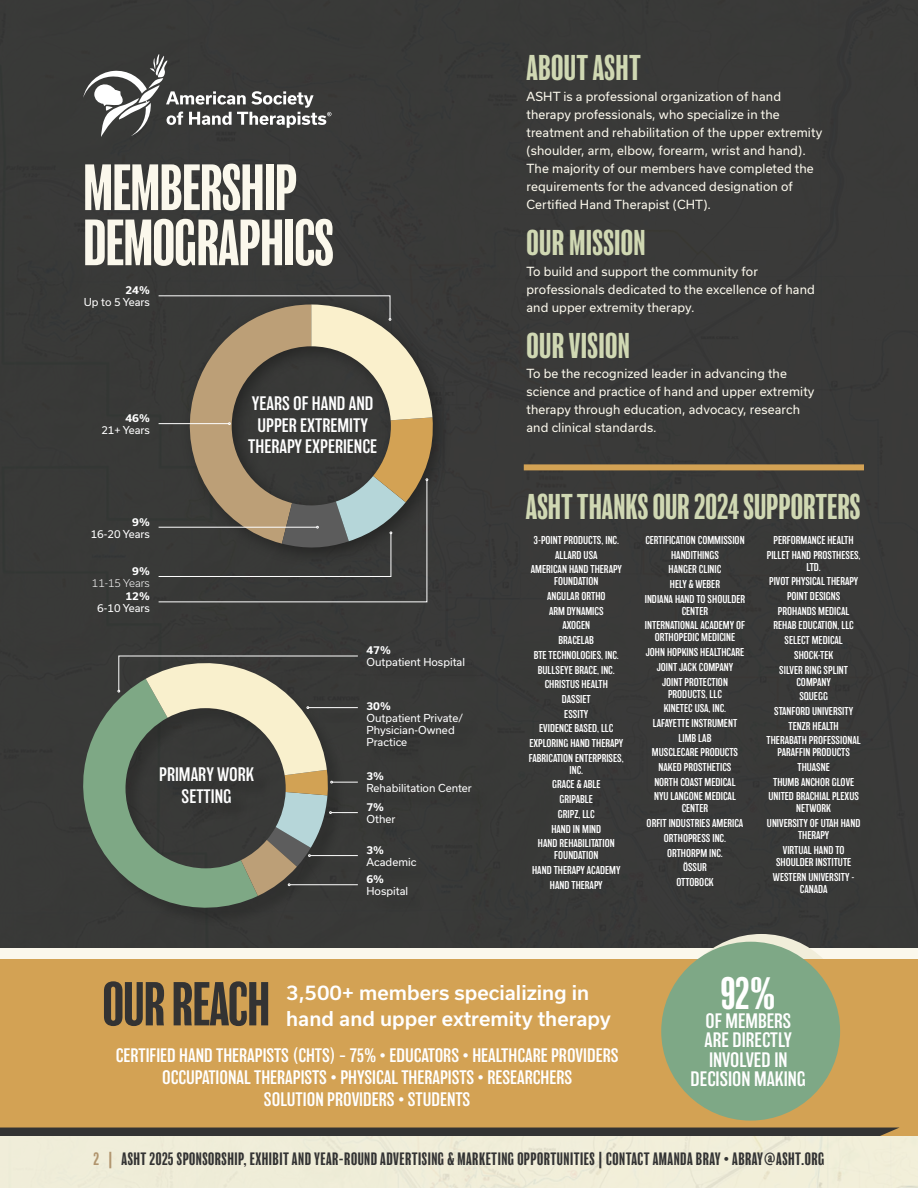
<style>
.page{position:relative;width:918px;height:1188px;background:#fff}
.page>*{position:absolute;margin:0;border:0;box-sizing:border-box;transform-origin:0 0}
.t1{font:condensed 60.15px/55.2px "Balboa";letter-spacing:-.01em;color:#fbf8ec}
.t2{font:condensed 57px "Balboa";letter-spacing:-.01em;color:#333}
.t3{font:condensed 41.7px "Balboa";color:#fff}
.t4{font:condensed 33px "Balboa";letter-spacing:.005em;color:#d0d8b3}
.t5{font:500 19.5px/25.5px "Usual";color:#fff}
.t6{font:300 19.2px/19.2px "Balboa";color:#fff;text-align:center}
.t7{font:300 18px/21.6px "Balboa";color:#fff;text-align:center}
.t8{font:condensed 16.5px "Balboa";letter-spacing:.03em;color:#333}
.t9{font:12px/18px "Usual";letter-spacing:.01em;color:#fbf8ec}
.t10{font:300 10.5px/14.7px "Balboa";color:#fff;text-align:center}
.t11{font:10.5px/12px "Usual";color:#fff}
.t12{font:700 10.5px "Usual";color:#fff}
.t13{font:300 10.5px "Usual";letter-spacing:-.005em;color:#fff}
.s1{color:#b1956e}
</style>
<div class="page">
<div style="left:0;top:0;width:918px;height:948px;background:#393a38"></div>
<div style="left:0;top:948px;width:918px;height:182px;background:#fbf8ec"></div>
<div style="left:672px;top:934px;width:179px;height:179px;background:#f1eeda;border-radius:50%"></div>
<div style="left:0;top:959px;width:918px;height:181px;background:#d3a254"></div>
<svg style="left:83px;top:54px;width:248px;height:82px;background:#595958"></svg>
<div style="left:180px;top:294px;width:272px;height:273px;background:#393938"></div>
<svg style="left:158px;top:295px;width:277px;height:307px"></svg>
<div style="left:661px;top:942px;width:179px;height:179px;background:#7ea886;border-radius:50%"></div>
<div style="left:524px;top:464px;width:340px;height:6px;background:#d3a254"></div>
<div style="left:86px;top:648px;width:404px;height:278px;background:#393938"></div>
<svg style="left:67px;top:679px;width:190px;height:246px"></svg>
<svg style="left:118px;top:646px;width:240px;height:250px"></svg>
<div style="left:0;top:1128px;width:898px;height:8px;background:#333"></div>
<div style="left:0;top:1136px;width:918px;height:52px;background:#f0edd9"></div>
<h1 class="t1" style="left:83px;top:162px;width:252px">MEMBERSHIP<br>DEMOGRAPHICS</h1>
<p class="t12" style="left:126px;top:284px;width:26px">24%</p>
<p class="t11" style="left:84px;top:296px;width:68px">Up to 5 Years</p>
<p class="t12" style="left:125px;top:412px;width:26px">46%</p>
<p class="t11" style="left:101px;top:424px;width:50px">21+ Years</p>
<h3 class="t7" style="left:248px;top:393px;width:130px">YEARS OF HAND AND<br>UPPER EXTREMITY<br>THERAPY EXPERIENCE</h3>
<p class="t12" style="left:132px;top:516px;width:19px">9%</p>
<p class="t11" style="left:91px;top:528px;width:61px">16-20 Years</p>
<p class="t12" style="left:132px;top:565px;width:19px">9%</p>
<p class="t13" style="left:92px;top:577px;width:59px">11-15 Years</p>
<p class="t12" style="left:125px;top:590px;width:26px">12%</p>
<p class="t11" style="left:97px;top:602px;width:54px">6-10 Years</p>
<h3 class="t7" style="left:159px;top:764px;width:96px">PRIMARY WORK<br>SETTING</h3>
<p class="t12" style="left:366px;top:644px;width:26px">47%</p>
<p class="t11" style="left:366px;top:656px;width:100px">Outpatient Hospital</p>
<p class="t12" style="left:366px;top:700px;width:26px">30%</p>
<p class="t11" style="left:366px;top:712px;width:98px">Outpatient Private/<br>Physician-Owned<br>Practice</p>
<p class="t12" style="left:366px;top:770px;width:19px">3%</p>
<p class="t11" style="left:366px;top:782px;width:107px">Rehabilitation Center</p>
<p class="t12" style="left:366px;top:801px;width:19px">7%</p>
<p class="t11" style="left:366px;top:813px;width:30px">Other</p>
<p class="t12" style="left:366px;top:844px;width:19px">3%</p>
<p class="t11" style="left:366px;top:856px;width:51px">Academic</p>
<p class="t12" style="left:366px;top:873px;width:19px">6%</p>
<p class="t11" style="left:366px;top:885px;width:43px">Hospital</p>
<h3 class="t4" style="left:526px;top:51px;width:116px">ABOUT ASHT</h3>
<p class="t9" style="left:526px;top:87px;width:297px">ASHT is a professional organization of hand therapy professionals, who specialize in the treatment and rehabilitation of the upper extremity (shoulder, arm, elbow, forearm, wrist and hand).<br>The majority of our members have completed the requirements for the advanced designation of Certified Hand Therapist (CHT).</p>
<h3 class="t4" style="left:526px;top:226px;width:121px">OUR MISSION</h3>
<p class="t9" style="left:526px;top:262px;width:290px">To build and support the community for professionals dedicated to the excellence of hand and upper extremity therapy.</p>
<h3 class="t4" style="left:526px;top:329px;width:105px">OUR VISION</h3>
<p class="t9" style="left:526px;top:365px;width:290px">To be the recognized leader in advancing the science and practice of hand and upper extremity therapy through education, advocacy, research and clinical standards.</p>
<h3 class="t4" style="left:526px;top:490px;width:336px">ASHT THANKS OUR 2024 SUPPORTERS</h3>
<p class="t10" style="left:531px;top:533px;width:93px">3-POINT PRODUCTS, INC.<br>ALLARD USA<br>AMERICAN HAND THERAPY</p>
<p class="t10" style="left:529px;top:574px;width:96px">FOUNDATION<br>ANGULAR ORTHO<br>ARM DYNAMICS<br>AXOGEN<br>BRACELAB<br>BTE TECHNOLOGIES, INC.<br>BULLSEYE BRACE, INC.<br>CHRISTUS HEALTH<br>DASSIET<br>ESSITY<br>EVIDENCE BASED, LLC<br>EXPLORING HAND THERAPY<br>FABRICATION ENTERPRISES,</p>
<p class="t10" style="left:538px;top:763px;width:78px">INC.<br>GRACE &amp; ABLE<br>GRIPABLE<br>GRIPZ, LLC<br>HAND IN MIND<br>HAND REHABILITATION</p>
<p class="t10" style="left:532px;top:848px;width:90px">FOUNDATION<br>HAND THERAPY ACADEMY<br>HAND THERAPY</p>
<p class="t10" style="left:645px;top:533px;width:102px">CERTIFICATION COMMISSION<br>HANDITHINGS<br>HANGER CLINIC<br>HELY &amp; WEBER<br>INDIANA HAND TO SHOULDER</p>
<p class="t10" style="left:645px;top:604px;width:102px">CENTER<br>INTERNATIONAL ACADEMY OF</p>
<p class="t10" style="left:646px;top:630px;width:100px">ORTHOPEDIC MEDICINE<br>JOHN HOPKINS HEALTHCARE<br>JOINT JACK COMPANY<br>JOINT PROTECTION</p>
<p class="t10" style="left:652px;top:687px;width:88px">PRODUCTS, LLC<br>KINETEC USA, INC.<br>LAFAYETTE INSTRUMENT<br>LIMB LAB<br>MUSCLECARE PRODUCTS<br>NAKED PROSTHETICS<br>NORTH COAST MEDICAL<br>NYU LANGONE MEDICAL</p>
<p class="t10" style="left:647px;top:801px;width:98px">CENTER<br>ORFIT INDUSTRIES AMERICA<br>ORTHOPRESS INC.<br>ORTHORPM INC.<br>ÖSSUR<br>OTTOBOCK</p>
<p class="t10" style="left:767px;top:533px;width:95px">PERFORMANCE HEALTH<br>PILLET HAND PROSTHESES,</p>
<p class="t10" style="left:769px;top:560px;width:91px">LTD.<br>PIVOT PHYSICAL THERAPY<br>POINT DESIGNS<br>PROHANDS MEDICAL<br>REHAB EDUCATION, LLC<br>SELECT MEDICAL<br>SHOCK-TEK<br>SILVER RING SPLINT</p>
<p class="t10" style="left:767px;top:675px;width:96px">COMPANY<br>SQUEGG<br>STANFORD UNIVERSITY<br>TENZR HEALTH<br>THERABATH PROFESSIONAL</p>
<p class="t10" style="left:768px;top:745px;width:92px">PARAFFIN PRODUCTS<br>THUASNE<br>THUMB ANCHOR GLOVE<br>UNITED BRACHIAL PLEXUS</p>
<p class="t10" style="left:767px;top:801px;width:95px">NETWORK<br>UNIVERSITY OF UTAH HAND</p>
<p class="t10" style="left:783px;top:828px;width:63px">THERAPY<br>VIRTUAL HAND TO</p>
<p class="t10" style="left:773px;top:855px;width:83px;text-align:left">SHOULDER INSTITUTE<br>WESTERN UNIVERSITY -</p>
<p class="t10" style="left:800px;top:882px;width:29px">CANADA</p>
<h2 class="t2" style="left:103px;top:975px;width:169px">OUR REACH</h2>
<h3 class="t5" style="left:286px;top:980px;width:326px">3,500+ members specializing in hand and upper extremity therapy</h3>
<h3 class="t3" style="left:721px;top:972px;width:56px">92%</h3>
<h3 class="t6" style="left:691px;top:1012px;width:117px">OF MEMBERS<br>ARE DIRECTLY<br>INVOLVED IN<br>DECISION MAKING</h3>
<h3 class="t7" style="left:116px;top:1045px;width:504px">CERTIFIED HAND THERAPISTS (CHTS) – 75% • EDUCATORS • HEALTHCARE PROVIDERS<br>OCCUPATIONAL THERAPISTS • PHYSICAL THERAPISTS • RESEARCHERS<br>SOLUTION PROVIDERS • STUDENTS</h3>
<h3 class="t8" style="left:94px;top:1150px;width:732px"><span class="s1">2 |</span> ASHT 2025 SPONSORSHIP, EXHIBIT AND YEAR-ROUND ADVERTISING &amp; MARKETING OPPORTUNITIES | CONTACT AMANDA BRAY • ABRAY@ASHT.ORG</h3>
</div>
